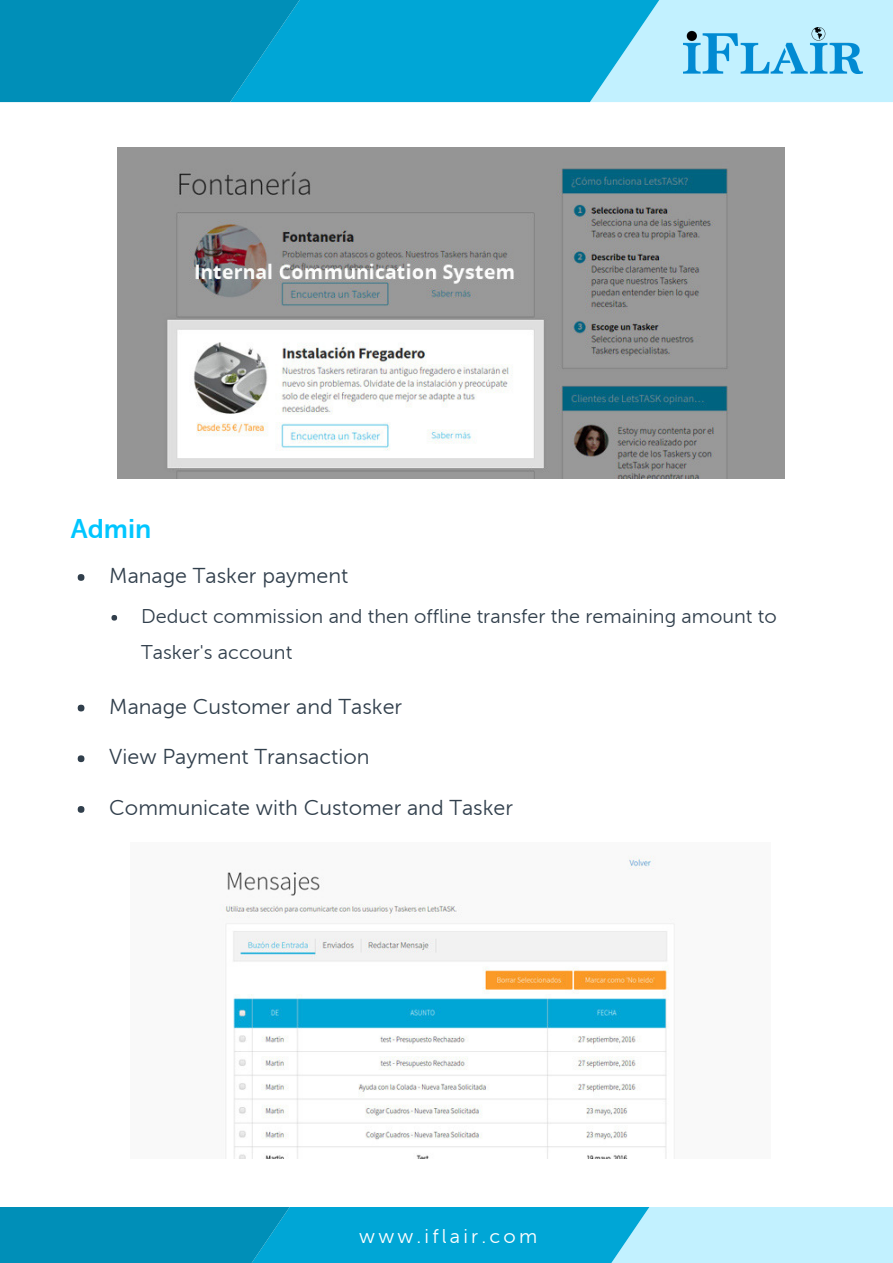
<style>
.page{position:relative;width:893px;height:1263px;background:#fff}
.page>*{position:absolute;margin:0;border:0;box-sizing:border-box;transform-origin:0 0}
.t1{font:26.55px "Museo Sans 700";color:#00c6ff}
.t2{font:21.45px "Museo Sans 300";color:#313f4c}
.t3{font:19.8px/36px "Museo Sans 300";color:#313f4c}
.t4{font:19.8px "Museo Sans 300";letter-spacing:.16em;color:#fff}
</style>
<div class="page">
<svg style="left:0;top:0;width:893px;height:102px;background:#2cafd5"></svg>
<svg style="left:0;top:1207px;width:893px;height:56px;background:#39b5d8"></svg>
<img style="left:683px;top:27px;width:179px;height:46px">
<div style="left:78px;top:574px;width:6px;height:7px;background:#313f4c;border-radius:50%"></div>
<svg style="left:111px;top:615px;width:6px;height:6px"></svg>
<img style="left:117px;top:147px;width:668px;height:332px">
<svg style="left:78px;top:705px;width:6px;height:6px"></svg>
<div style="left:78px;top:755px;width:6px;height:7px;background:#313f4c;border-radius:50%"></div>
<div style="left:78px;top:806px;width:6px;height:7px;background:#313f4c;border-radius:50%"></div>
<img style="left:221px;top:856px;width:454px;height:303px">
<p class="t1" style="left:71px;top:514px;width:82px">Admin</p>
<p class="t2" style="left:109px;top:564px;width:241px">Manage Tasker payment</p>
<p class="t3" style="left:141px;top:598px;width:637px">Deduct commission and then offline transfer the remaining amount to<br>Tasker's account</p>
<p class="t2" style="left:109px;top:695px;width:294px">Manage Customer and Tasker</p>
<p class="t2" style="left:109px;top:745px;width:262px">View Payment Transaction</p>
<p class="t2" style="left:109px;top:796px;width:405px">Communicate with Customer and Tasker</p>
<p class="t4" style="left:359px;top:1226px;width:179px">www.iflair.com</p>
</div>
